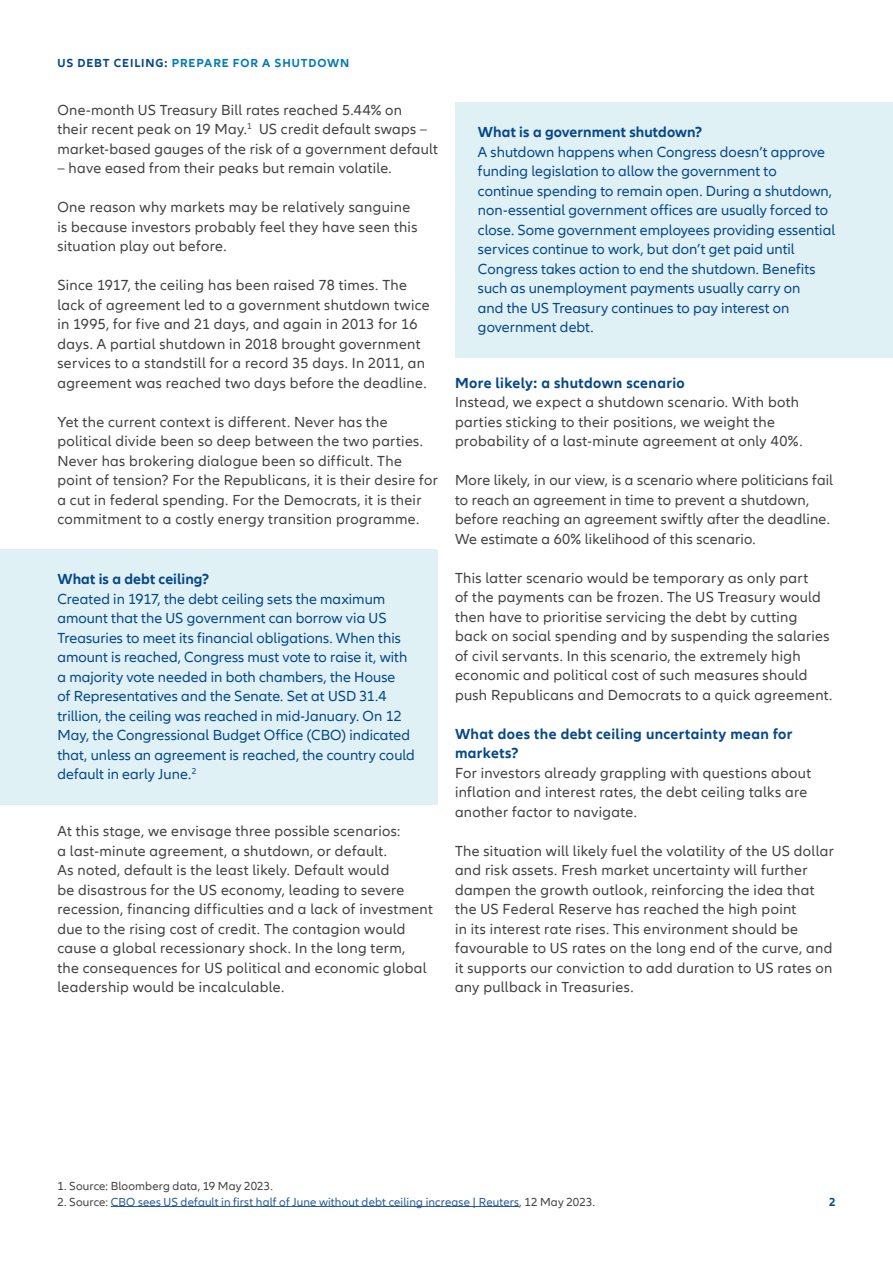
<style>
.page{position:relative;width:893px;height:1263px;background:#fff}
.page>*{position:absolute;margin:0;border:0;box-sizing:border-box;transform-origin:0 0}
.t1{font:15px/19.5px "Allianz Neo";letter-spacing:.02em;color:#424241}
.t2{font:15px/19.5px "Allianz Neo";letter-spacing:.005em;color:#06488a}
.t3{font:700 15px/19.5px "Allianz Neo";letter-spacing:.02em;color:#06488a}
.t4{font:12px "Allianz Neo";letter-spacing:.015em;color:#275b9b}
.t5{font:700 12px "Allianz Neo";letter-spacing:.075em;color:#007bb5}
.t6{font:12px "Allianz Neo";letter-spacing:.01em;color:#424241}
.t7{font:700 12px "Allianz Neo";color:#06488a}
.s1{color:#06488a}
.s2{color:#424241}
</style>
<div class="page">
<div style="left:0;top:550px;width:438px;height:255px;background:#e0f1f5"></div>
<div style="left:455px;top:103px;width:438px;height:255px;background:#e0f1f5"></div>
<hr style="left:111px;top:1206px;width:408px;height:1px;background:#275b9b">
<p class="t5" style="left:57px;top:56px;width:293px"><span class="s1">US DEBT CEILING:</span> PREPARE FOR A SHUTDOWN</p>
<p class="t1" style="left:57px;top:100px;width:382px">One-month US Treasury Bill rates reached 5.44% on<br>their recent peak on 19 May.<sup>1</sup> US credit default swaps – market-based gauges of the risk of a government default</p>
<p class="t1" style="left:57px;top:159px;width:336px">– have eased from their peaks but remain volatile.</p>
<p class="t1" style="left:57px;top:198px;width:362px">One reason why markets may be relatively sanguine is because investors probably feel they have seen this situation play out before.</p>
<p class="t1" style="left:57px;top:276px;width:374px">Since 1917, the ceiling has been raised 78 times. The lack of agreement led to a government shutdown twice in 1995, for five and 21 days, and again in 2013 for 16 days. A partial shutdown in 2018 brought government services to a standstill for a record 35 days. In 2011, an agreement was reached two days before the deadline.</p>
<p class="t1" style="left:57px;top:412px;width:382px">Yet the current context is different. Never has the political divide been so deep between the two parties.<br>Never has brokering dialogue been so difficult. The point of tension? For the Republicans, it is their desire for a cut in federal spending. For the Democrats, it is their commitment to a costly energy transition programme.</p>
<p class="t3" style="left:57px;top:570px;width:154px">What is a debt ceiling?</p>
<p class="t2" style="left:57px;top:589px;width:359px">Created in 1917, the debt ceiling sets the maximum amount that the US government can borrow via US Treasuries to meet its financial obligations. When this amount is reached, Congress must vote to raise it, with a majority vote needed in both chambers, the House<br>of Representatives and the Senate. Set at USD 31.4 trillion, the ceiling was reached in mid-January. On 12<br>May, the Congressional Budget Office (CBO) indicated that, unless an agreement is reached, the country could default in early June.<sup>2</sup></p>
<p class="t1" style="left:57px;top:822px;width:377px">At this stage, we envisage three possible scenarios:<br>a last-minute agreement, a shutdown, or default.<br>As noted, default is the least likely. Default would<br>be disastrous for the US economy, leading to severe recession, financing difficulties and a lack of investment due to the rising cost of credit. The contagion would cause a global recessionary shock. In the long term,<br>the consequences for US political and economic global leadership would be incalculable.</p>
<p class="t3" style="left:478px;top:123px;width:226px">What is a government shutdown?</p>
<p class="t2" style="left:478px;top:142px;width:359px">A shutdown happens when Congress doesn’t approve funding legislation to allow the government to continue spending to remain open. During a shutdown, non-essential government offices are usually forced to close. Some government employees providing essential services continue to work, but don’t get paid until Congress takes action to end the shutdown. Benefits such as unemployment payments usually carry on<br>and the US Treasury continues to pay interest on government debt.</p>
<p class="t3" style="left:455px;top:373px;width:231px">More likely: a shutdown scenario</p>
<p class="t1" style="left:455px;top:393px;width:349px">Instead, we expect a shutdown scenario. With both parties sticking to their positions, we weight the probability of a last-minute agreement at only 40%.</p>
<p class="t1" style="left:455px;top:471px;width:380px">More likely, in our view, is a scenario where politicians fail to reach an agreement in time to prevent a shutdown, before reaching an agreement swiftly after the deadline.<br>We estimate a 60% likelihood of this scenario.</p>
<p class="t1" style="left:455px;top:568px;width:379px">This latter scenario would be temporary as only part<br>of the payments can be frozen. The US Treasury would then have to prioritise servicing the debt by cutting back on social spending and by suspending the salaries of civil servants. In this scenario, the extremely high economic and political cost of such measures should push Republicans and Democrats to a quick agreement.</p>
<p class="t3" style="left:455px;top:724px;width:339px">What does the debt ceiling uncertainty mean for markets?</p>
<p class="t1" style="left:455px;top:763px;width:358px">For investors already grappling with questions about inflation and interest rates, the debt ceiling talks are another factor to navigate.</p>
<p class="t1" style="left:455px;top:841px;width:380px">The situation will likely fuel the volatility of the US dollar and risk assets. Fresh market uncertainty will further dampen the growth outlook, reinforcing the idea that the US Federal Reserve has reached the high point<br>in its interest rate rises. This environment should be favourable to US rates on the long end of the curve, and it supports our conviction to add duration to US rates on any pullback in Treasuries.</p>
<p class="t6" style="left:57px;top:1179px;width:217px">1. Source: Bloomberg data, 19 May 2023.</p>
<p class="t4" style="left:57px;top:1195px;width:539px"><span class="s2">2. Source:</span> CBO sees US default in first half of June without debt ceiling increase | Reuters<span class="s2">, 12 May 2023.</span></p>
<p class="t7" style="left:829px;top:1194px;width:8px">2</p>
</div>
